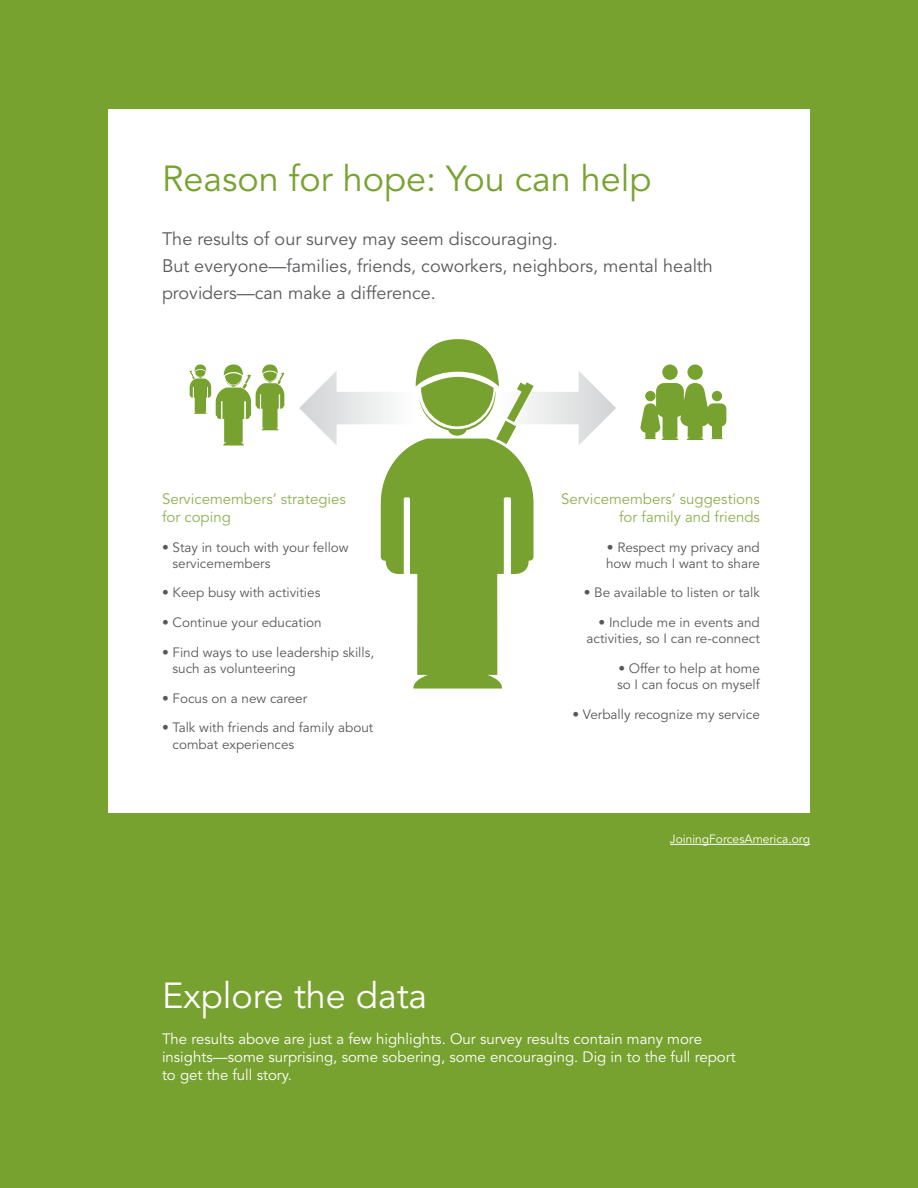
<style>
.page{position:relative;width:918px;height:1188px;background:#78a22f}
.page>*{position:absolute;margin:0;border:0;box-sizing:border-box;transform-origin:0 0}
.Normal__Web{font:36px "Avenir LT Std";color:#78a22f}
.Normal__Web-2{font:36px "Avenir LT Std";color:#fff}
.Normal__Web-3{font:18px/27px "Avenir LT Std";color:#58595b}
.Normal__Web-4{font:15px/18px "Avenir LT Std";color:#fff}
.Normal__Web-5{font:15px/18px "Avenir LT Std";color:#90b051}
.Normal__Web-6{font:13.5px/16.2px "Avenir LT Std";color:#58595b}
.Normal__Web-7{font:12px "Avenir LT Std";color:#fff}
</style>
<div class="page">
<div style="left:108px;top:109px;width:702px;height:703px;background:#fff"></div>
<svg style="left:299px;top:371px;width:82px;height:74px"></svg>
<svg style="left:534px;top:371px;width:82px;height:74px"></svg>
<svg style="left:381px;top:339px;width:153px;height:350px;fill:#78a22f"></svg>
<svg style="left:190px;top:364px;width:94px;height:81px"></svg>
<svg style="left:640px;top:365px;width:86px;height:75px"></svg>
<hr style="left:670px;top:844px;width:140px;height:1px;background:#fff">
<p class="Normal__Web" style="left:162px;top:158px;width:491px">Reason for hope: You can help</p>
<p class="Normal__Web-3" style="left:162px;top:226px;width:397px">The results of our survey may seem discouraging.</p>
<p class="Normal__Web-3" style="left:162px;top:253px;width:552px">But everyone—families, friends, coworkers, neighbors, mental health providers—can make a difference.</p>
<p class="Normal__Web-5" style="left:162px;top:490px;width:185px">Servicemembers’ strategies for coping</p>
<p class="Normal__Web-6" style="left:173px;top:539px;width:178px;text-indent:-11px">• Stay in touch with your fellow servicemembers</p>
<p class="Normal__Web-6" style="left:162px;top:585px;width:160px">• Keep busy with activities</p>
<p class="Normal__Web-6" style="left:162px;top:615px;width:161px">• Continue your education</p>
<p class="Normal__Web-6" style="left:173px;top:644px;width:203px;text-indent:-11px">• Find ways to use leadership skills, such as volunteering</p>
<p class="Normal__Web-6" style="left:162px;top:690px;width:147px">• Focus on a new career</p>
<p class="Normal__Web-6" style="left:173px;top:720px;width:202px;text-indent:-11px">• Talk with friends and family about combat experiences</p>
<p class="Normal__Web-5" style="left:561px;top:490px;width:200px;text-align:right">Servicemembers’ suggestions for family and friends</p>
<p class="Normal__Web-6" style="left:606px;top:539px;width:155px">• Respect my privacy and how much I want to share</p>
<p class="Normal__Web-6" style="left:584px;top:585px;width:178px">• Be available to listen or talk</p>
<p class="Normal__Web-6" style="left:587px;top:615px;width:175px;text-align:right">• Include me in events and activities, so I can re-connect</p>
<p class="Normal__Web-6" style="left:617px;top:661px;width:144px">• Offer to help at home so I can focus on myself</p>
<p class="Normal__Web-6" style="left:572px;top:707px;width:189px">• Verbally recognize my service</p>
<p class="Normal__Web-7" style="left:670px;top:832px;width:142px">JoiningForcesAmerica.org</p>
<p class="Normal__Web-2" style="left:162px;top:975px;width:267px">Explore the data</p>
<p class="Normal__Web-4" style="left:162px;top:1030px;width:575px">The results above are just a few highlights. Our survey results contain many more insights—some surprising, some sobering, some encouraging. Dig in to the full report to get the full story.</p>
</div>
